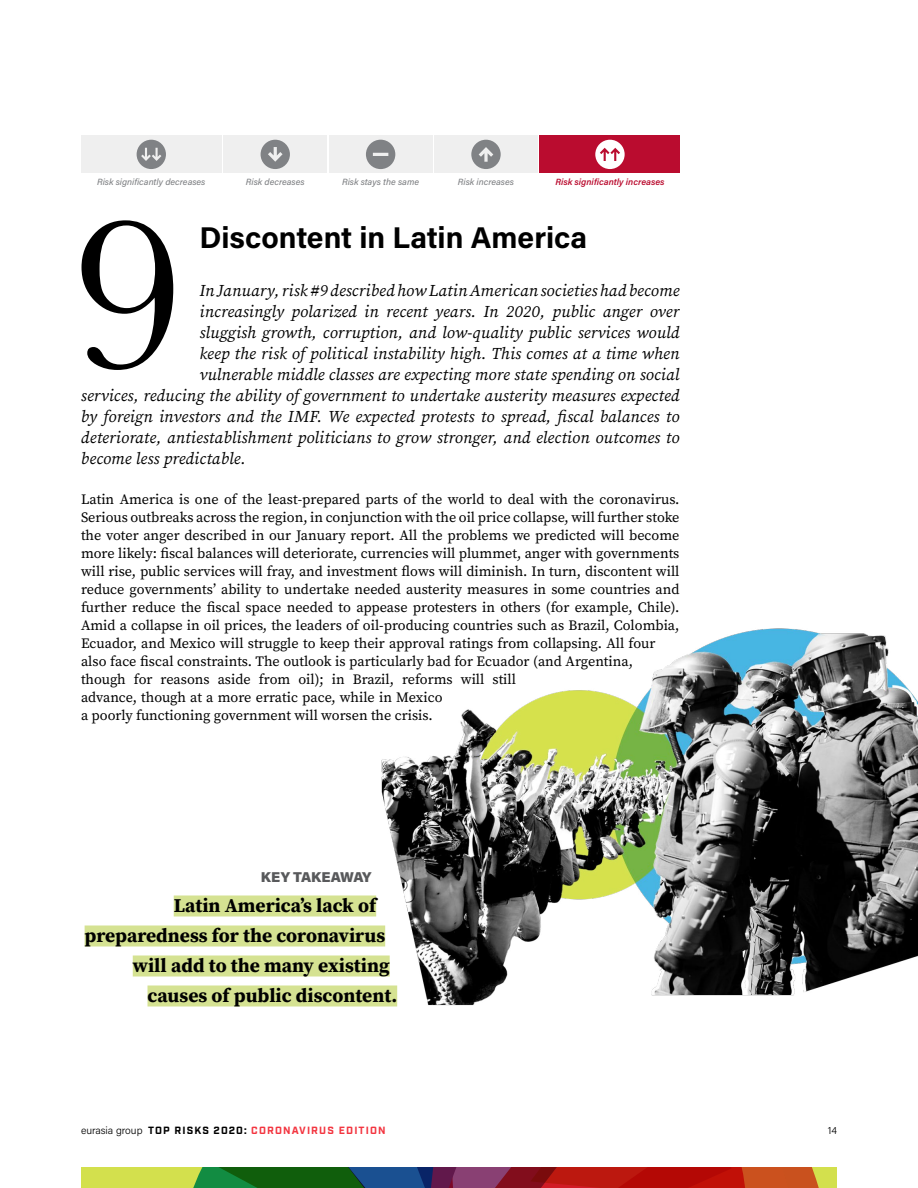
<style>
.page{position:relative;width:918px;height:1188px;background:#fff}
.page>*{position:absolute;margin:0;border:0;box-sizing:border-box;transform-origin:0 0}
.t1{font:222.6px "Baskerville";color:#000}
.t2{font:700 30px "Acumin Pro";color:#000}
.t3{font:700 19.5px "Source Serif Pro";color:#000}
.t4{font:italic 16.5px "Source Serif Pro";letter-spacing:.01em;color:#000}
.t5{font:14.25px/18px "Source Serif Pro";color:#000}
.t6{font:900 14.25px "Acumin Pro";letter-spacing:-.005em;color:#58595b}
.t7{font:700 10.5px "Industry";letter-spacing:.11em;color:#f33540}
.t8{font:300 10.5px "Acumin Pro";color:#000}
.t9{font:italic 500 9px "Acumin Pro";color:#808285}
.t10{font:italic 600 9px "Acumin Pro";color:#ba0c2f}
.s1{font-family:"Acumin Pro";font-weight:300;color:#000}
.s2{color:#000}
</style>
<div class="page">
<svg style="left:81px;top:1167px;width:756px;height:21px;background:#835731"></svg>
<div style="left:81px;top:136px;width:141px;height:37px;background:#efefef"></div>
<div style="left:329px;top:136px;width:103px;height:37px;background:#efefef"></div>
<div style="left:434px;top:136px;width:104px;height:37px;background:#efefef"></div>
<div style="left:224px;top:136px;width:103px;height:37px;background:#efefef"></div>
<div style="left:540px;top:136px;width:140px;height:37px;background:#ba0c2f"></div>
<svg style="left:366px;top:140px;width:29px;height:29px"></svg>
<svg style="left:471px;top:140px;width:30px;height:29px"></svg>
<svg style="left:261px;top:140px;width:29px;height:29px"></svg>
<svg style="left:595px;top:140px;width:30px;height:29px"></svg>
<svg style="left:137px;top:140px;width:29px;height:29px"></svg>
<img style="left:362px;top:628px;width:556px;height:379px">
<div style="left:174px;top:896px;width:202px;height:20px;background:#d5e292"></div>
<div style="left:85px;top:926px;width:300px;height:20px;background:#d5e292"></div>
<div style="left:133px;top:956px;width:257px;height:20px;background:#d5e292"></div>
<div style="left:148px;top:986px;width:249px;height:20px;background:#d5e292"></div>
<p class="t9" style="left:97px;top:176px;width:110px">Risk significantly decreases</p>
<p class="t9" style="left:246px;top:176px;width:60px">Risk decreases</p>
<p class="t9" style="left:342px;top:176px;width:79px">Risk stays the same</p>
<p class="t9" style="left:458px;top:176px;width:58px">Risk increases</p>
<p class="t10" style="left:555px;top:176px;width:111px">Risk significantly increases</p>
<h1 class="t1" style="left:72px;top:152px;width:113px">9</h1>
<h2 class="t2" style="left:200px;top:216px;width:389px">Discontent in Latin America</h2>
<p class="t4" style="left:200px;top:280px;width:482px">In January, risk #9 described how Latin American societies had become</p>
<p class="t4" style="left:200px;top:301px;width:481px">increasingly polarized in recent years. In 2020, public anger over</p>
<p class="t4" style="left:200px;top:322px;width:481px">sluggish growth, corruption, and low-quality public services would</p>
<p class="t4" style="left:200px;top:343px;width:481px">keep the risk of political instability high. This comes at a time when</p>
<p class="t4" style="left:200px;top:364px;width:482px">vulnerable middle classes are expecting more state spending on social</p>
<p class="t4" style="left:81px;top:385px;width:600px">services, reducing the ability of government to undertake austerity measures expected</p>
<p class="t4" style="left:81px;top:406px;width:600px">by foreign investors and the IMF. We expected protests to spread, fiscal balances to</p>
<p class="t4" style="left:81px;top:427px;width:600px">deteriorate, antiestablishment politicians to grow stronger, and election outcomes to</p>
<p class="t4" style="left:81px;top:448px;width:166px">become less predictable.</p>
<p class="t5" style="left:81px;top:490px;width:600px">Latin America is one of the least-prepared parts of the world to deal with the coronavirus.<br>Serious outbreaks across the region, in conjunction with the oil price collapse, will further stoke the voter anger described in our January report. All the problems we predicted will become more likely: fiscal balances will deteriorate, currencies will plummet, anger with governments will rise, public services will fray, and investment flows will diminish. In turn, discontent will reduce governments’ ability to undertake needed austerity measures in some countries and further reduce the fiscal space needed to appease protesters in others (for example, Chile).<br>Amid a collapse in oil prices, the leaders of oil-producing countries such as Brazil, Colombia, Ecuador, and Mexico will struggle to keep their approval ratings from collapsing. All four also face fiscal constraints. The outlook is particularly bad for Ecuador (and Argentina, though for reasons aside from oil); in Brazil, reforms will still<br>advance, though at a more erratic pace, while in Mexico<br>a poorly functioning government will worsen the crisis.</p>
<p class="t6" style="left:261px;top:867px;width:112px">KEY TAKEAWAY</p>
<h3 class="t3" style="left:174px;top:892px;width:204px">Latin America’s lack of</h3>
<h3 class="t3" style="left:85px;top:922px;width:302px">preparedness for the coronavirus</h3>
<h3 class="t3" style="left:133px;top:952px;width:258px">will add to the many existing</h3>
<h3 class="t3" style="left:148px;top:982px;width:251px">causes of public discontent.</h3>
<p class="t7" style="left:81px;top:1124px;width:306px"><span class="s1">eurasia group</span> <span class="s2">TOP RISKS 2020:</span> CORONAVIRUS EDITION</p>
<p class="t8" style="left:828px;top:1123px;width:11px">14</p>
</div>
